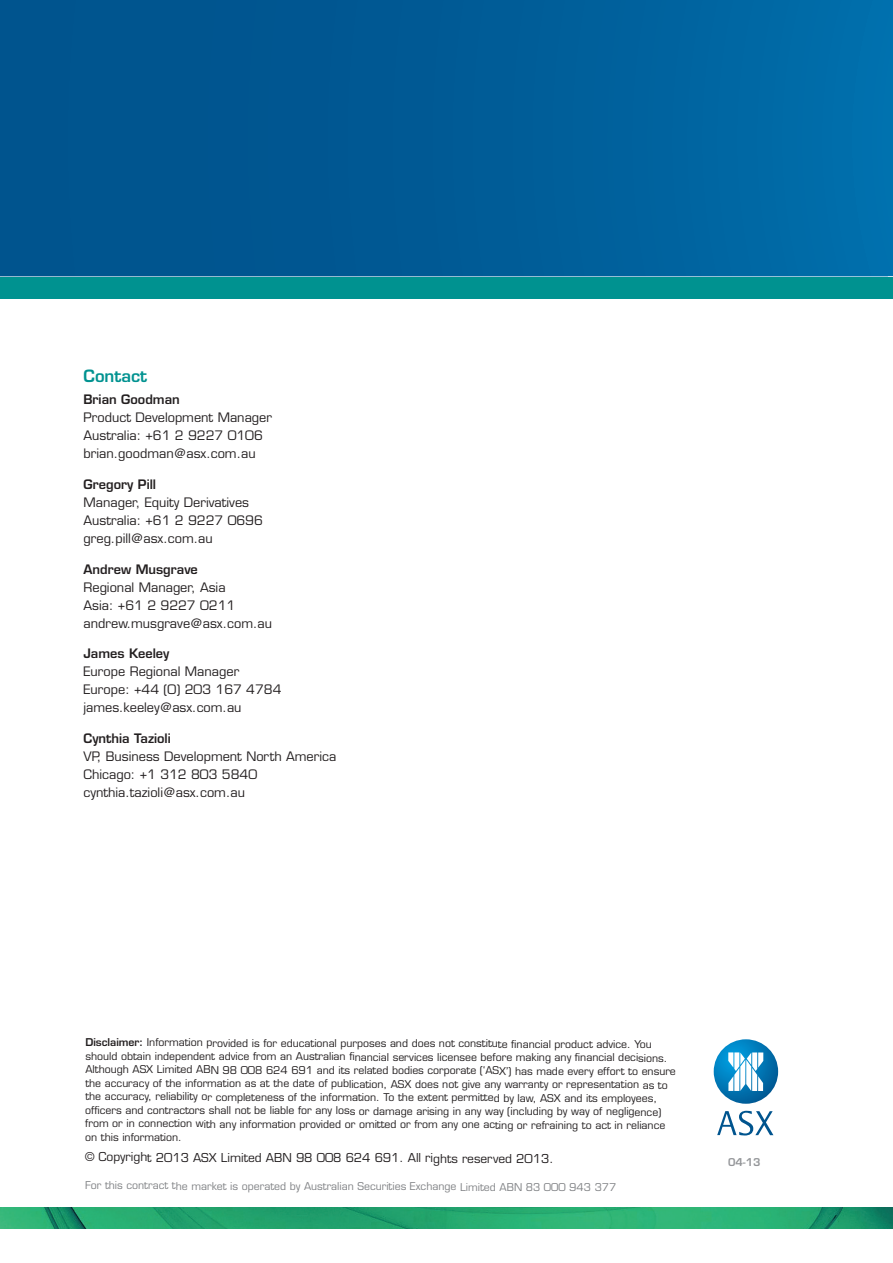
<style>
.page{position:relative;width:893px;height:1263px;background:#fff}
.page>*{position:absolute;margin:0;border:0;box-sizing:border-box;transform-origin:0 0}
.t1{font:600 16.5px "Eurostile LT";color:#009290}
.Body{font:12.75px/18px "Eurostile LT";color:#231f20}
.Body-2{font:600 12.75px "Eurostile LT";color:#231f20}
.Bullet_short{font:12px "Eurostile LT";letter-spacing:-.005em;color:#231f20}
.Bullet_short-2{font:10.5px "Eurostile LT";letter-spacing:-.005em;color:#231f20}
.Body-3{font:10.5px "Eurostile LT";letter-spacing:-.005em;color:#808285}
.Body-4{font:600 10.5px "Eurostile LT";color:#939598}
.s1{font-weight:600}
</style>
<div class="page">
<div style="left:0;top:0;width:893px;height:285px;background:linear-gradient(to right,#004f88,#006ba8)"></div>
<hr style="left:0;top:276px;width:893px;height:3px;background:#fff">
<svg style="left:714px;top:1039px;width:64px;height:65px"></svg>
<svg style="left:717px;top:1111px;width:56px;height:24px"></svg>
<div style="left:0;top:278px;width:893px;height:21px;background:#009290"></div>
<img style="left:0;top:1208px;width:893px;height:21px">
<p class="t1" style="left:84px;top:365px;width:65px">Contact</p>
<p class="Body-2" style="left:84px;top:391px;width:98px">Brian Goodman</p>
<p class="Body" style="left:84px;top:408px;width:190px">Product Development Manager</p>
<p class="Body" style="left:84px;top:426px;width:181px">Australia: +61 2 9227 0106</p>
<p class="Body" style="left:84px;top:444px;width:174px">brian.goodman@asx.com.au</p>
<p class="Body" style="left:84px;top:475px;width:181px"><span class="s1">Gregory Pill<br></span>Manager, Equity Derivatives<br>Australia: +61 2 9227 0696 greg.pill@asx.com.au</p>
<p class="Body" style="left:84px;top:560px;width:190px"><span class="s1">Andrew Musgrave<br></span>Regional Manager, Asia<br>Asia: +61 2 9227 0211 andrew.musgrave@asx.com.au</p>
<p class="Body" style="left:84px;top:645px;width:199px"><span class="s1">James Keeley<br></span>Europe Regional Manager<br>Europe: +44 (0) 203 167 4784 james.keeley@asx.com.au</p>
<p class="Body-2" style="left:84px;top:730px;width:89px">Cynthia Tazioli</p>
<p class="Body" style="left:84px;top:747px;width:254px">VP, Business Development North America</p>
<p class="Body" style="left:84px;top:765px;width:175px">Chicago: +1 312 803 5840</p>
<p class="Body" style="left:84px;top:783px;width:163px">cynthia.tazioli@asx.com.au</p>
<p class="Bullet_short-2" style="left:86px;top:1037px;width:568px"><span class="s1">Disclaimer:</span> Information provided is for educational purposes and does not constitute financial product advice. You</p>
<p class="Bullet_short-2" style="left:85px;top:1050px;width:583px">should obtain independent advice from an Australian financial services licensee before making any financial decisions.</p>
<p class="Bullet_short-2" style="left:85px;top:1064px;width:592px">Although ASX Limited ABN 98 008 624 691 and its related bodies corporate (‘ASX’) has made every effort to ensure</p>
<p class="Bullet_short-2" style="left:85px;top:1077px;width:584px">the accuracy of the information as at the date of publication, ASX does not give any warranty or representation as to</p>
<p class="Bullet_short-2" style="left:85px;top:1091px;width:573px">the accuracy, reliability or completeness of the information. To the extent permitted by law, ASX and its employees,</p>
<p class="Bullet_short-2" style="left:85px;top:1104px;width:578px">officers and contractors shall not be liable for any loss or damage arising in any way (including by way of negligence)</p>
<p class="Bullet_short-2" style="left:85px;top:1118px;width:582px">from or in connection with any information provided or omitted or from any one acting or refraining to act in reliance</p>
<p class="Bullet_short-2" style="left:85px;top:1130px;width:98px">on this information.</p>
<p class="Bullet_short" style="left:85px;top:1150px;width:470px">© Copyright 2013 ASX Limited ABN 98 008 624 691. All rights reserved 2013.</p>
<p class="Body-3" style="left:85px;top:1180px;width:533px">For this contract the market is operated by Australian Securities Exchange Limited ABN 83 000 943 377</p>
<p class="Body-4" style="left:728px;top:1156px;width:34px">04-13</p>
</div>
